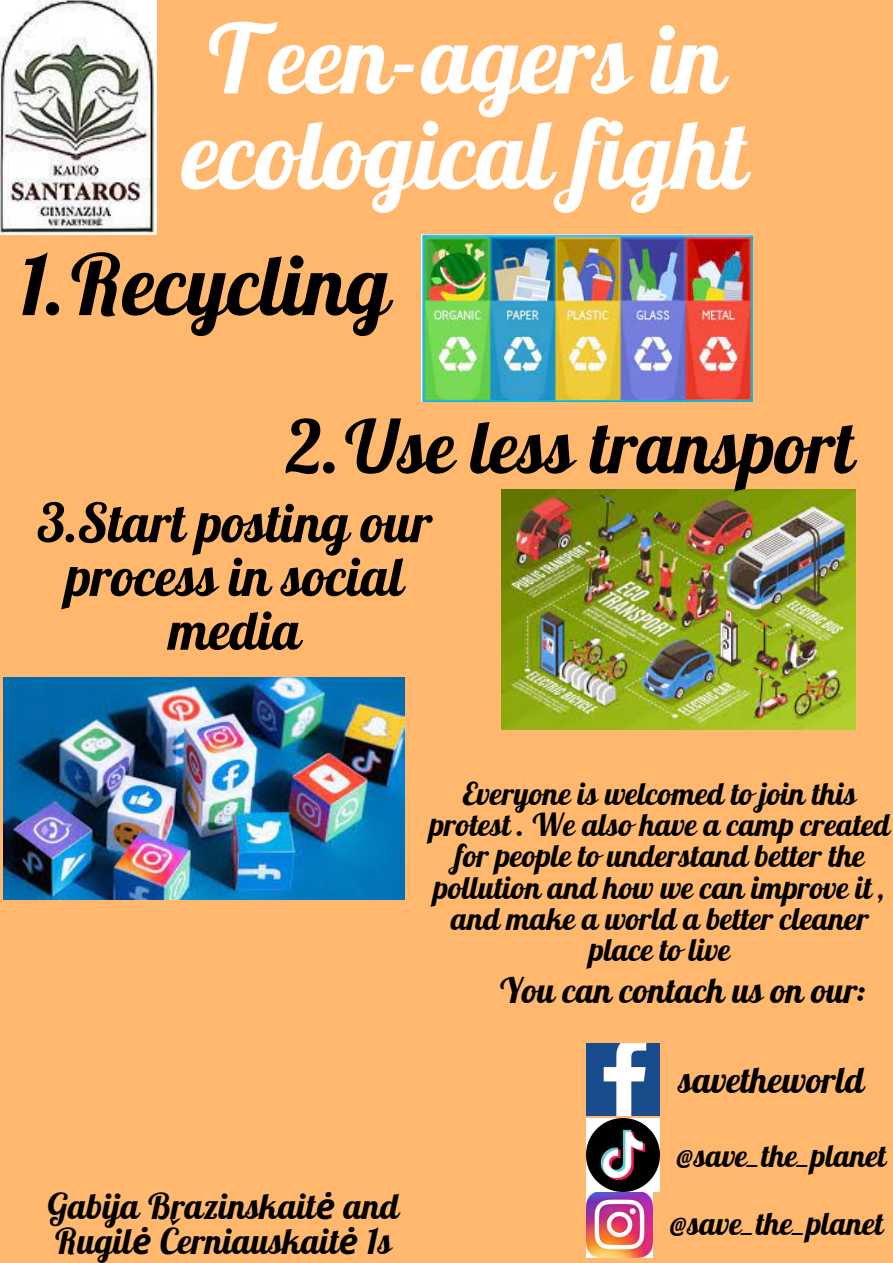
<style>
.page{position:relative;width:893px;height:1263px;background:#ffb86d}
.page>*{position:absolute;margin:0;border:0;box-sizing:border-box;transform-origin:0 0}
.t1{font:italic 700 95.85px/95.6px "Lobster Two";color:#fff}
.t2{font:italic 700 83.78px "Lobster Two";color:#000}
.t3{font:italic 700 73.28px "Lobster Two";color:#000}
.t4{font:italic 700 53.78px/53.8px "Lobster Two";color:#000;text-align:center}
.t5{font:italic 700 36.15px "Lobster Two";color:#000}
.t6{font:italic 700 35.62px/35.5px "Lobster Two";color:#000}
.t7{font:italic 700 34.95px "Lobster Two";color:#000}
.t8{font:italic 700 31.72px "Lobster Two";color:#000}
.t9{font:italic 700 31.42px/31.3px "Lobster Two";color:#000;text-align:center}
.t10{font:italic 700 31.12px "Lobster Two";color:#000}
.s1{font-family:"Noto Sans"}
</style>
<div class="page">
<img style="left:3px;top:677px;width:402px;height:223px">
<img style="left:421px;top:234px;width:331px;height:168px">
<img style="left:501px;top:490px;width:354px;height:239px">
<img style="left:587px;top:1191px;width:65px;height:66px">
<img style="left:587px;top:1119px;width:72px;height:72px">
<img style="left:587px;top:1043px;width:72px;height:73px">
<img style="left:0;top:0;width:157px;height:234px">
<p class="t1" style="left:181px;top:10px;width:566px">Teen-agers in ecological fight</p>
<p class="t2" style="left:19px;top:231px;width:371px">1.Recycling</p>
<p class="t3" style="left:285px;top:400px;width:569px">2.Use less transport</p>
<p class="t4" style="left:37px;top:495px;width:395px">3.Start posting our process in social media</p>
<p class="t9" style="left:429px;top:777px;width:462px">Everyone is welcomed to join this protest . We also have a camp created for people to understand better the pollution and how we can improve it , and make a world a better cleaner place to live</p>
<p class="t7" style="left:498px;top:968px;width:369px">You can contach us on our:</p>
<p class="t5" style="left:678px;top:1057px;width:187px">savetheworld</p>
<p class="t6" style="left:46px;top:1188px;width:353px">Gabija Brazinskait<span class="s1">ė</span> and<br>Rugil<span class="s1">ė</span> Černiauskait<span class="s1">ė</span> 1s</p>
<p class="t10" style="left:676px;top:1135px;width:211px">@save_the_planet</p>
<p class="t8" style="left:670px;top:1203px;width:215px">@save_the_planet</p>
</div>
